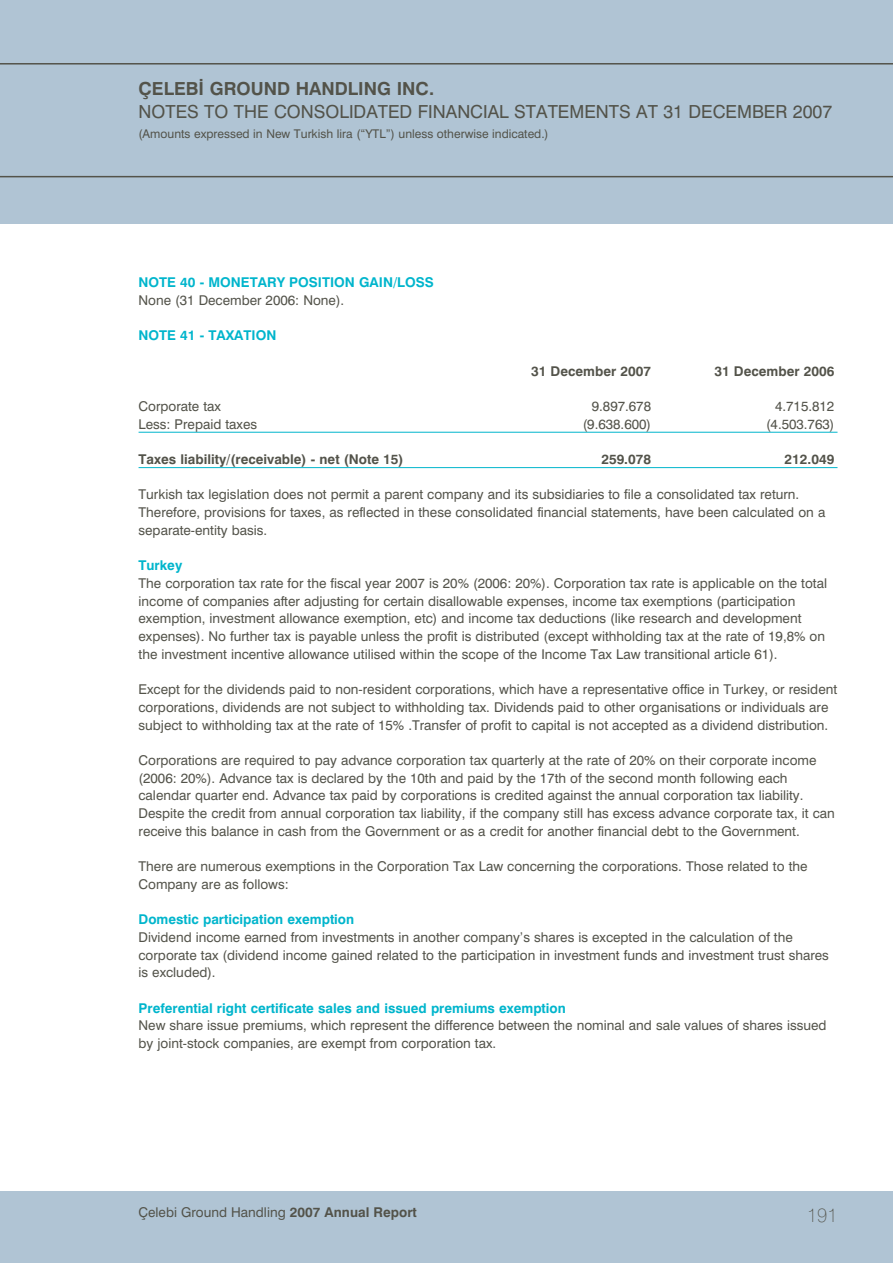
<style>
.page{position:relative;width:893px;height:1263px;background:#fff}
.page>*{position:absolute;margin:0;border:0;box-sizing:border-box;transform-origin:0 0}
.t1{font:100 19.5px "Swiss 721 BT";color:#53534a}
.t2{font:18px "Swiss 721 BT";color:#53534a}
.t3{font:700 18px "Swiss 721 BT";color:#53534a}
.t4{font:13.5px/17.7px "Swiss 721 BT";color:#53534a}
.t5{font:700 13.5px "Swiss 721 BT";color:#00b5cc}
.t6{font:700 13.5px "Swiss 721 BT";color:#53534a}
.t7{font:12px "Swiss 721 BT";color:#53534a}
.s1{font-weight:700}
</style>
<div class="page">
<div style="left:0;top:0;width:893px;height:223px;background:#b0c4d4"></div>
<hr style="left:139px;top:432px;width:698px;height:1px;background:#00b5cc">
<hr style="left:139px;top:467px;width:698px;height:1px;background:#00b5cc">
<div style="left:0;top:1192px;width:893px;height:71px;background:#b0c4d4"></div>
<hr style="left:0;top:63px;width:893px;height:2px;background:#53534a">
<hr style="left:0;top:176px;width:893px;height:1px;background:#53534a">
<h2 class="t3" style="left:139px;top:82px;width:297px">ÇELEB‹ GROUND HANDLING INC.</h2>
<h2 class="t2" style="left:139px;top:105px;width:695px">NOTES TO THE CONSOLIDATED FINANCIAL STATEMENTS AT 31 DECEMBER 2007</h2>
<p class="t7" style="left:139px;top:129px;width:412px">(Amounts expressed in New Turkish lira (“YTL”) unless otherwise indicated.)</p>
<p class="t5" style="left:139px;top:277px;width:297px">NOTE 40 - MONETARY POSITION GAIN/LOSS</p>
<p class="t4" style="left:139px;top:293px;width:207px">None (31 December 2006: None).</p>
<p class="t5" style="left:139px;top:330px;width:139px">NOTE 41 - TAXATION</p>
<p class="t6" style="left:531px;top:366px;width:121px">31 December 2007</p>
<p class="t6" style="left:714px;top:366px;width:121px">31 December 2006</p>
<p class="t4" style="left:139px;top:399px;width:84px">Corporate tax</p>
<p class="t4" style="left:592px;top:399px;width:61px">9.897.678</p>
<p class="t4" style="left:775px;top:399px;width:61px">4.715.812</p>
<p class="t4" style="left:139px;top:416px;width:120px">Less: Prepaid taxes</p>
<p class="t4" style="left:583px;top:416px;width:70px">(9.638.600)</p>
<p class="t4" style="left:766px;top:416px;width:70px">(4.503.763)</p>
<p class="t6" style="left:139px;top:454px;width:266px">Taxes liability/(receivable) - net (Note 15)</p>
<p class="t6" style="left:601px;top:454px;width:51px">259.078</p>
<p class="t6" style="left:785px;top:454px;width:51px">212.049</p>
<p class="t4" style="left:139px;top:487px;width:688px">Turkish tax legislation does not permit a parent company and its subsidiaries to file a consolidated tax return.<br>Therefore, provisions for taxes, as reflected in these consolidated financial statements, have been calculated on a separate-entity basis.</p>
<p class="t5" style="left:139px;top:561px;width:45px">Turkey</p>
<p class="t4" style="left:139px;top:576px;width:690px">The corporation tax rate for the fiscal year 2007 is 20% (2006: 20%). Corporation tax rate is applicable on the total income of companies after adjusting for certain disallowable expenses, income tax exemptions (participation exemption, investment allowance exemption, etc) and income tax deductions (like research and development expenses). No further tax is payable unless the profit is distributed (except withholding tax at the rate of 19,8% on the investment incentive allowance utilised within the scope of the Income Tax Law transitional article 61).</p>
<p class="t4" style="left:139px;top:682px;width:700px">Except for the dividends paid to non-resident corporations, which have a representative office in Turkey, or resident corporations, dividends are not subject to withholding tax. Dividends paid to other organisations or individuals are subject to withholding tax at the rate of 15% .Transfer of profit to capital is not accepted as a dividend distribution.</p>
<p class="t4" style="left:139px;top:753px;width:698px">Corporations are required to pay advance corporation tax quarterly at the rate of 20% on their corporate income (2006: 20%). Advance tax is declared by the 10th and paid by the 17th of the second month following each calendar quarter end. Advance tax paid by corporations is credited against the annual corporation tax liability.<br>Despite the credit from annual corporation tax liability, if the company still has excess advance corporate tax, it can receive this balance in cash from the Government or as a credit for another financial debt to the Government.</p>
<p class="t4" style="left:139px;top:859px;width:670px">There are numerous exemptions in the Corporation Tax Law concerning the corporations. Those related to the<br>Company are as follows:</p>
<p class="t5" style="left:139px;top:915px;width:217px">Domestic participation exemption</p>
<p class="t4" style="left:139px;top:930px;width:692px">Dividend income earned from investments in another company’s shares is excepted in the calculation of the corporate tax (dividend income gained related to the participation in investment funds and investment trust shares is excluded).</p>
<p class="t5" style="left:139px;top:1003px;width:429px">Preferential right certificate sales and issued premiums exemption</p>
<p class="t4" style="left:139px;top:1018px;width:689px">New share issue premiums, which represent the difference between the nominal and sale values of shares issued by joint-stock companies, are exempt from corporation tax.</p>
<p class="t4" style="left:139px;top:1204px;width:280px">Çelebi Ground Handling <span class="s1">2007 Annual Report</span></p>
<h1 class="t1" style="left:807px;top:1208px;width:32px">191</h1>
</div>
